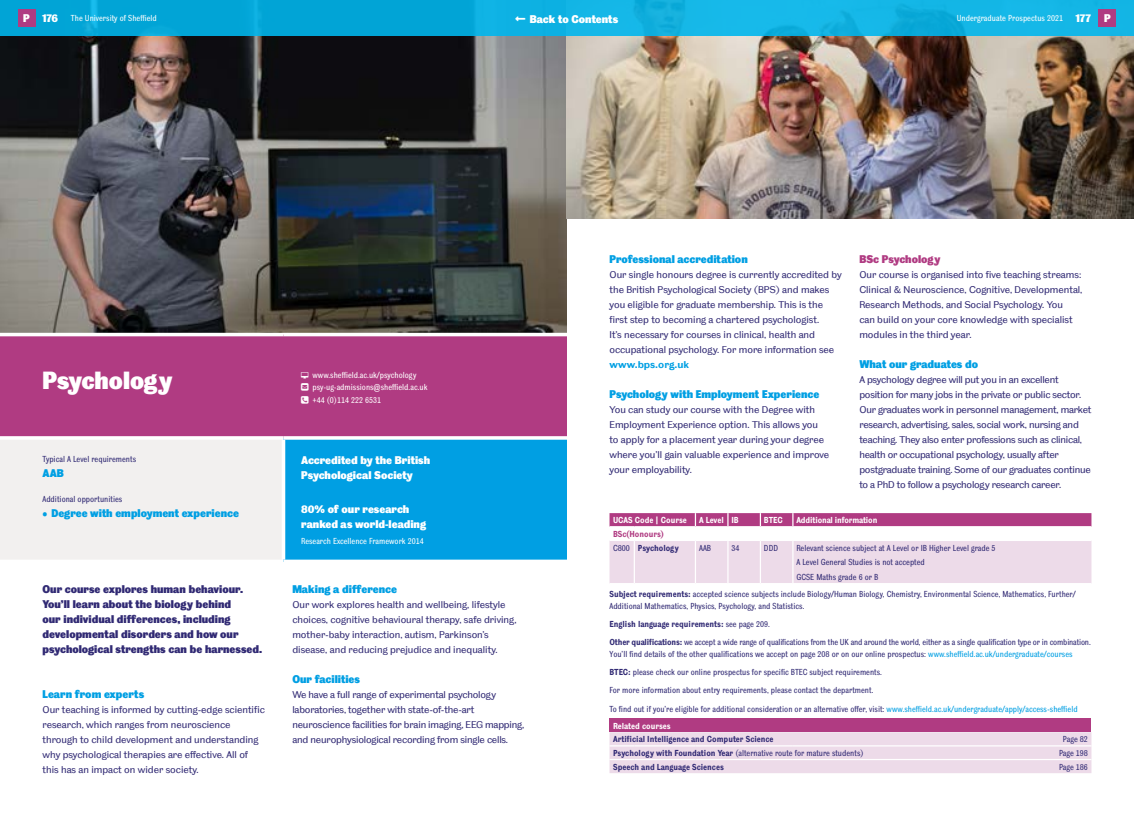
<style>
.page{position:relative;width:1134px;height:815px;background:#fff}
.page>*{position:absolute;margin:0;border:0;box-sizing:border-box;transform-origin:0 0}
.t1{font:25px "TUOS Pro Blake Display";color:#fff}
.t2{font:11.25px/15px "TUOS Pro Blake Display";color:#312a74}
.t3{font:11.25px "TUOS Pro Blake Display";color:#009fe3}
.t4{font:11.25px/15px "TUOS Pro Blake Display";color:#fff}
.t5{font:11.25px "TUOS Pro Blake Display";color:#b03b82}
.t6{font:10px/15px "TUOS Blake";color:#312a74}
.t7{font:10px/15px "TUOS Blake";letter-spacing:-.02em;color:#312a74}
.t8{font:700 10px "TUOS Blake";color:#009fe3}
.t9{font:8.75px/18.4px "TUOS Pro Blake Cond";color:#312a74}
.t10{font:8.75px/12.5px "TUOS Pro Blake Cond";color:#fff}
.t11{font:8.75px/18.4px "TUOS Pro Blake Cond";letter-spacing:-.02em;color:#312a74}
.t12{font:700 8.75px "TUOS Pro Blake Cond";color:#312a74}
.t13{font:700 8.75px "TUOS Pro Blake Cond";letter-spacing:-.005em;color:#fff}
.t14{font:700 8.75px/13.6px "TUOS Pro Blake Cond";color:#b03b82}
.s1{font-family:"TUOS Pro Blake Display";font-size:11.25px}
.s2{font-weight:400;color:#312a74}
.s3{color:#312a74}
.s4{font-weight:700}
.s5{color:#009fe3}
</style>
<div class="page">
<img style="left:0;top:35px;width:567px;height:298px">
<div style="left:0;top:336px;width:567px;height:100px;background:#b03b82"></div>
<div style="left:0;top:438px;width:283px;height:123px;background:#f2f0ef"></div>
<div style="left:283px;top:438px;width:284px;height:123px;background:#009fe3"></div>
<svg style="left:0;top:436px;width:283px;height:4px"></svg>
<svg style="left:283px;top:436px;width:284px;height:4px"></svg>
<hr style="left:282px;top:440px;width:3px;height:120px;background:#fff">
<hr style="left:0;top:560px;width:283px;height:3px;background:#fff">
<hr style="left:283px;top:560px;width:284px;height:3px;background:#fff">
<img style="left:567px;top:35px;width:567px;height:183px">
<div style="left:609px;top:541px;width:482px;height:232px;background:#eddbe9"></div>
<div style="left:609px;top:584px;width:482px;height:135px;background:#fff"></div>
<div style="left:609px;top:719px;width:482px;height:13px;background:#b03b82"></div>
<svg style="left:609px;top:513px;width:482px;height:14px;background:#b13f84"></svg>
<hr style="left:634px;top:526px;width:61px;height:1px;background:#fff">
<hr style="left:695px;top:526px;width:33px;height:1px;background:#fff">
<hr style="left:728px;top:526px;width:32px;height:1px;background:#fff">
<hr style="left:760px;top:526px;width:33px;height:1px;background:#fff">
<hr style="left:793px;top:526px;width:298px;height:1px;background:#fff">
<hr style="left:634px;top:541px;width:1px;height:42px;background:#fff">
<hr style="left:695px;top:541px;width:1px;height:42px;background:#fff">
<hr style="left:727px;top:541px;width:1px;height:42px;background:#fff">
<hr style="left:760px;top:541px;width:1px;height:42px;background:#fff">
<hr style="left:792px;top:541px;width:1px;height:42px;background:#fff">
<svg style="left:609px;top:583px;width:25px;height:1px"></svg>
<hr style="left:634px;top:583px;width:61px;height:1px;background:#fff">
<hr style="left:695px;top:583px;width:33px;height:1px;background:#fff">
<hr style="left:728px;top:583px;width:32px;height:1px;background:#fff">
<hr style="left:760px;top:583px;width:33px;height:1px;background:#fff">
<hr style="left:793px;top:583px;width:298px;height:1px;background:#fff">
<svg style="left:609px;top:745px;width:25px;height:1px"></svg>
<hr style="left:634px;top:745px;width:61px;height:1px;background:#fff">
<hr style="left:695px;top:745px;width:33px;height:1px;background:#fff">
<hr style="left:728px;top:745px;width:32px;height:1px;background:#fff">
<hr style="left:760px;top:745px;width:33px;height:1px;background:#fff">
<hr style="left:793px;top:745px;width:298px;height:1px;background:#fff">
<svg style="left:609px;top:759px;width:25px;height:1px"></svg>
<hr style="left:634px;top:759px;width:61px;height:1px;background:#fff">
<hr style="left:695px;top:759px;width:33px;height:1px;background:#fff">
<hr style="left:728px;top:759px;width:32px;height:1px;background:#fff">
<hr style="left:760px;top:759px;width:33px;height:1px;background:#fff">
<hr style="left:793px;top:759px;width:298px;height:1px;background:#fff">
<div style="left:0;top:0;width:1134px;height:35px;background:#0db0de"></div>
<div style="left:18px;top:9px;width:17px;height:18px;background:#b03b82"></div>
<div style="left:1098px;top:9px;width:18px;height:18px;background:#b03b82"></div>
<svg style="left:301px;top:372px;width:10px;height:31px"></svg>
<p class="t10" style="left:23px;top:12px;width:135px"><span class="s1">P 176</span> The University of Sheffield</p>
<p class="t4" style="left:530px;top:11px;width:90px">Back to Contents</p>
<p class="t10" style="left:957px;top:12px;width:155px">Undergraduate Prospectus 2021 <span class="s1">177 P</span></p>
<h1 class="t1" style="left:43px;top:364px;width:131px">Psychology</h1>
<p class="t10" style="left:312px;top:368px;width:117px">www.sheffield.ac.uk/psychology psy-ug-admissions@sheffield.ac.uk +44 (0)114 222 6531</p>
<p class="t9" style="left:43px;top:450px;width:95px">Typical A Level requirements</p>
<p class="t3" style="left:43px;top:466px;width:23px">AAB</p>
<p class="t9" style="left:43px;top:490px;width:81px">Additional opportunities</p>
<p class="t3" style="left:43px;top:506px;width:198px">• Degree with employment experience</p>
<p class="t2" style="left:43px;top:582px;width:221px">Our course explores human behaviour.<br>You’ll learn about the biology behind<br>our individual differences, including developmental disorders and how our psychological strengths can be harnessed.</p>
<p class="t3" style="left:43px;top:687px;width:103px">Learn from experts</p>
<p class="t6" style="left:43px;top:702px;width:224px">Our teaching is informed by cutting-edge scientific research, which ranges from neuroscience through to child development and understanding why psychological therapies are effective. All of this has an impact on wider society.</p>
<p class="t4" style="left:301px;top:453px;width:130px">Accredited by the British<br>Psychological Society</p>
<p class="t4" style="left:301px;top:501px;width:126px">80% of our research ranked as world-leading</p>
<p class="t10" style="left:301px;top:534px;width:124px">Research Excellence Framework 2014</p>
<p class="t3" style="left:292px;top:582px;width:106px">Making a difference</p>
<p class="t6" style="left:292px;top:597px;width:226px">Our work explores health and wellbeing, lifestyle choices, cognitive behavioural therapy, safe driving, mother-baby interaction, autism, Parkinson’s disease, and reducing prejudice and inequality.</p>
<p class="t3" style="left:292px;top:672px;width:69px">Our facilities</p>
<p class="t6" style="left:292px;top:687px;width:234px">We have a full range of experimental psychology laboratories, together with state-of-the-art neuroscience facilities for brain imaging, EEG mapping, and neurophysiological recording from single cells.</p>
<p class="t3" style="left:609px;top:252px;width:140px">Professional accreditation</p>
<p class="t6" style="left:609px;top:267px;width:234px">Our single honours degree is currently accredited by the British Psychological Society (BPS) and makes you eligible for graduate membership. This is the first step to becoming a chartered psychologist.<br>It’s necessary for courses in clinical, health and occupational psychology. For more information see</p>
<p class="t8" style="left:609px;top:359px;width:81px">www.bps.org.uk</p>
<p class="t3" style="left:609px;top:387px;width:211px">Psychology with Employment Experience</p>
<p class="t6" style="left:609px;top:402px;width:221px">You can study our course with the Degree with Employment Experience option. This allows you to apply for a placement year during your degree where you’ll gain valuable experience and improve your employability.</p>
<p class="t5" style="left:859px;top:252px;width:82px">BSc Psychology</p>
<p class="t6" style="left:859px;top:267px;width:225px">Our course is organised into five teaching streams:<br>Clinical &amp; Neuroscience, Cognitive, Developmental, Research Methods, and Social Psychology. You<br>can build on your core knowledge with specialist modules in the third year.</p>
<p class="t3" style="left:859px;top:357px;width:120px">What our graduates do</p>
<p class="t7" style="left:859px;top:372px;width:234px">A psychology degree will put you in an excellent position for many jobs in the private or public sector.<br>Our graduates work in personnel management, market research, advertising, sales, social work, nursing and teaching. They also enter professions such as clinical, health or occupational psychology, usually after postgraduate training. Some of our graduates continue to a PhD to follow a psychology research career.</p>
<p class="t13" style="left:613px;top:515px;width:75px">UCAS Code | Course</p>
<p class="t13" style="left:699px;top:515px;width:41px">A Level IB</p>
<p class="t13" style="left:764px;top:515px;width:20px">BTEC</p>
<p class="t13" style="left:796px;top:515px;width:82px">Additional information</p>
<p class="t14" style="left:613px;top:527px;width:67px">BSc(Honours)<br><span class="s2">C800</span> <span class="s3">Psychology</span></p>
<p class="t9" style="left:699px;top:538px;width:14px">AAB</p>
<p class="t9" style="left:731px;top:538px;width:9px">34</p>
<p class="t9" style="left:764px;top:538px;width:16px">DDD</p>
<p class="t9" style="left:796px;top:540px;width:201px;line-height:14.8px">Relevant science subject at A Level or IB Higher Level grade 5<br>A Level General Studies is not accepted<br>GCSE Maths grade 6 or B</p>
<p class="t9" style="left:609px;top:588px;width:468px;line-height:11.2px"><span class="s4">Subject requirements:</span> accepted science subjects include Biology/Human Biology, Chemistry, Environmental Science, Mathematics, Further/<br>Additional Mathematics, Physics, Psychology, and Statistics.</p>
<p class="t11" style="left:609px;top:615px;width:483px"><span class="s4">English language requirements:</span> see page 209.<br><span class="s4">Other qualifications:</span> we accept a wide range of qualifications from the UK and around the world, either as a single qualification type or in combination.</p>
<p class="t9" style="left:609px;top:644px;width:470px">You’ll find details of the other qualifications we accept on page 208 or on our online prospectus: <span class="s5">www.sheffield.ac.uk/undergraduate/courses </span><span class="s4">BTEC:</span> please check our online prospectus for specific BTEC subject requirements.<br>For more information about entry requirements, please contact the department.<br>To find out if you’re eligible for additional consideration or an alternative offer, visit: <span class="s5">www.sheffield.ac.uk/undergraduate/apply/access-sheffield</span></p>
<p class="t13" style="left:613px;top:720px;width:59px">Related courses</p>
<p class="t12" style="left:613px;top:734px;width:162px">Artificial Intelligence and Computer Science</p>
<p class="t9" style="left:1063px;top:730px;width:26px">Page 82</p>
<p class="t9" style="left:613px;top:744px;width:252px"><span class="s4">Psychology with Foundation Year</span> (alternative route for mature students)</p>
<p class="t9" style="left:1059px;top:744px;width:30px">Page 198</p>
<p class="t12" style="left:613px;top:761px;width:112px">Speech and Language Sciences</p>
<p class="t9" style="left:1059px;top:757px;width:30px">Page 186</p>
</div>
